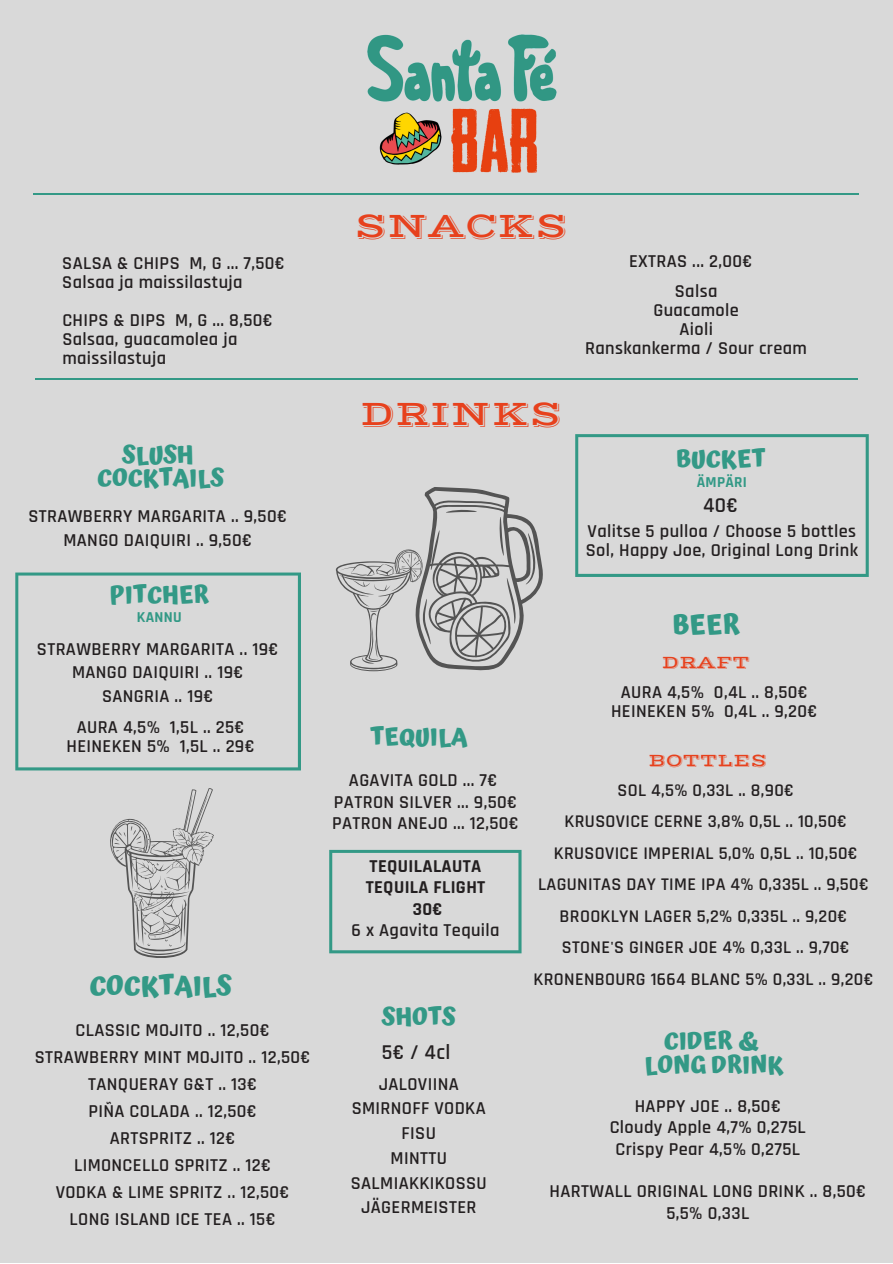
<style>
.page{position:relative;width:893px;height:1264px;background:#fff}
.page>*{position:absolute;margin:0;border:0;box-sizing:border-box;transform-origin:0 0}
.t1{font:36.3px "Vast Shadow";color:#e7411d}
.t2{font:700 27.3px "Atma";color:#339986}
.t3{font:700 24.3px/23.5px "Atma";color:#339986;text-align:center}
.t4{font:600 21.3px "Rajdhani";color:#231f20}
.t5{font:600 18.3px/19px "Rajdhani";letter-spacing:.02em;color:#231f20;text-align:center}
.t6{font:700 18.3px/21.3px "Rajdhani";letter-spacing:.02em;color:#231f20;text-align:center}
.t7{font:18.3px "Vast Shadow";color:#e7411d}
.t8{font:600 18px/31.5px "Rajdhani";letter-spacing:.02em;color:#231f20;text-align:center}
.t9{font:700 15.3px "Rajdhani";letter-spacing:.02em;color:#339986}
</style>
<div class="page">
<div style="left:0;top:0;width:892px;height:1262px;background:#d9d9d9"></div>
<img style="left:367px;top:34px;width:190px;height:139px">
<hr style="left:33px;top:193px;width:825px;height:1px;background:#339986">
<hr style="left:36px;top:379px;width:821px;height:1px;background:#339986">
<svg style="left:110px;top:788px;width:104px;height:170px"></svg>
<svg style="left:329px;top:849px;width:192px;height:104px"></svg>
<svg style="left:575px;top:434px;width:293px;height:143px"></svg>
<svg style="left:15px;top:572px;width:286px;height:198px"></svg>
<svg style="left:335px;top:487px;width:208px;height:185px"></svg>
<p class="t5" style="left:62px;top:254px;width:224px;text-align:left">SALSA &amp; CHIPS M, G ... 7,50€<br>Salsaa ja maissilastuja</p>
<p class="t5" style="left:62px;top:311px;width:212px;text-align:left">CHIPS &amp; DIPS M, G ... 8,50€<br>Salsaa, guacamolea ja maissilastuja</p>
<h3 class="t3" style="left:97px;top:442px;width:128px">SLUSH<br>COCKTAILS</h3>
<p class="t5" style="left:28px;top:505px;width:260px;line-height:23.5px">STRAWBERRY MARGARITA .. 9,50€<br>MANGO DAIQUIRI .. 9,50€</p>
<h3 class="t3" style="left:109px;top:582px;width:101px">PITCHER</h3>
<p class="t5" style="left:37px;top:637px;width:243px;line-height:23.5px">STRAWBERRY MARGARITA .. 19€<br>MANGO DAIQUIRI .. 19€<br>SANGRIA .. 19€</p>
<p class="t9" style="left:137px;top:608px;width:46px">KANNU</p>
<p class="t5" style="left:66px;top:718px;width:189px">AURA 4,5% 1,5L .. 25€<br>HEINEKEN 5% 1,5L .. 29€</p>
<h2 class="t2" style="left:89px;top:969px;width:144px">COCKTAILS</h2>
<p class="t5" style="left:35px;top:1016px;width:277px;line-height:27px">CLASSIC MOJITO .. 12,50€<br>STRAWBERRY MINT MOJITO .. 12,50€<br>TANQUERAY G&amp;T .. 13€<br>PIÑA COLADA .. 12,50€<br>ARTSPRITZ .. 12€<br>LIMONCELLO SPRITZ .. 12€<br>VODKA &amp; LIME SPRITZ .. 12,50€<br>LONG ISLAND ICE TEA .. 15€</p>
<h1 class="t1" style="left:355px;top:204px;width:214px">SNACKS</h1>
<h1 class="t1" style="left:360px;top:391px;width:203px">DRINKS</h1>
<p class="t5" style="left:674px;top:247px;width:79px;line-height:29.8px;text-align:left;text-indent:-46px">EXTRAS ... 2,00€<br>Salsa</p>
<p class="t5" style="left:585px;top:301px;width:223px">Guacamole<br>Aioli<br>Ranskankerma / Sour cream</p>
<h3 class="t3" style="left:675px;top:446px;width:92px">BUCKET</h3>
<p class="t9" style="left:696px;top:472px;width:52px">ÄMPÄRI</p>
<p class="t4" style="left:703px;top:492px;width:36px">40€</p>
<p class="t5" style="left:585px;top:522px;width:274px;text-align:left">Valitse 5 pulloa / Choose 5 bottles<br>Sol, Happy Joe, Original Long Drink</p>
<h2 class="t2" style="left:671px;top:609px;width:70px">BEER</h2>
<p class="t7" style="left:662px;top:651px;width:89px">DRAFT</p>
<p class="t5" style="left:611px;top:683px;width:208px">AURA 4,5% 0,4L .. 8,50€<br>HEINEKEN 5% 0,4L .. 9,20€</p>
<h3 class="t3" style="left:370px;top:725px;width:99px">TEQUILA</h3>
<p class="t5" style="left:332px;top:770px;width:188px;line-height:21.3px">AGAVITA GOLD ... 7€<br>PATRON SILVER ... 9,50€<br>PATRON ANEJO ... 12,50€</p>
<p class="t6" style="left:365px;top:855px;width:121px">TEQUILALAUTA<br>TEQUILA FLIGHT<br>30€</p>
<p class="t5" style="left:351px;top:921px;width:149px">6 x Agavita Tequila</p>
<h3 class="t3" style="left:382px;top:1004px;width:75px">SHOTS</h3>
<p class="t4" style="left:381px;top:1039px;width:70px">5€ / 4cl</p>
<p class="t5" style="left:351px;top:1071px;width:137px;line-height:24.8px">JALOVIINA<br>SMIRNOFF VODKA<br>FISU<br>MINTTU<br>SALMIAKKIKOSSU<br>JÄGERMEISTER</p>
<p class="t7" style="left:648px;top:748px;width:120px">BOTTLES</p>
<p class="t8" style="left:533px;top:774px;width:341px">SOL 4,5% 0,33L .. 8,90€<br>KRUSOVICE CERNE 3,8% 0,5L .. 10,50€ KRUSOVICE IMPERIAL 5,0% 0,5L .. 10,50€ LAGUNITAS DAY TIME IPA 4% 0,335L .. 9,50€ BROOKLYN LAGER 5,2% 0,335L .. 9,20€ STONE'S GINGER JOE 4% 0,33L .. 9,70€ KRONENBOURG 1664 BLANC 5% 0,33L .. 9,20€</p>
<h3 class="t3" style="left:644px;top:1029px;width:140px">CIDER &amp;<br>LONG DRINK</h3>
<p class="t5" style="left:609px;top:1095px;width:198px;line-height:21.3px">HAPPY JOE .. 8,50€<br>Cloudy Apple 4,7% 0,275L<br>Crispy Pear 4,5% 0,275L</p>
<p class="t5" style="left:549px;top:1181px;width:318px;line-height:21.3px">HARTWALL ORIGINAL LONG DRINK .. 8,50€<br>5,5% 0,33L</p>
</div>
